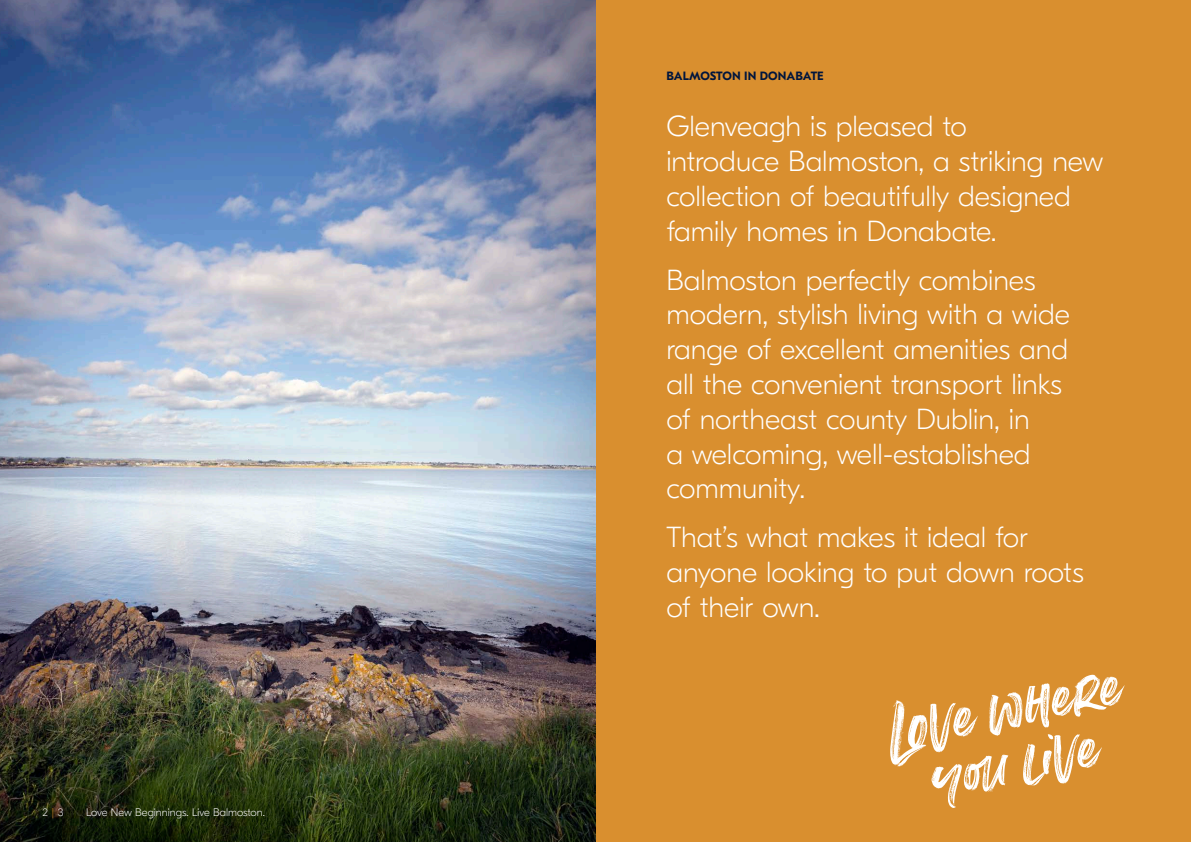
<style>
.page{position:relative;width:1191px;height:842px;background:#fff}
.page>*{position:absolute;margin:0;border:0;box-sizing:border-box;transform-origin:0 0}
.t1{font:100 29px/34.8px "GT Eesti Pro Display";color:#fff}
.t2{font:700 12px "GT Eesti Pro Text";letter-spacing:.01em;color:#00153d}
.t3{font:100 11px "GT Eesti Pro Display";color:#fff}
.s1{color:#d98f2f}
</style>
<div class="page">
<img style="left:0;top:0;width:595px;height:842px">
<div style="left:595px;top:0;width:596px;height:842px;background:#d98f2f"></div>
<p class="t3" style="left:43px;top:806px;width:22px">2<span class="s1">|</span>3</p>
<p class="t3" style="left:86px;top:806px;width:180px">Love New Beginnings. Live Balmoston.</p>
<p class="t2" style="left:666px;top:69px;width:159px">BALMOSTON IN DONABATE</p>
<p class="t1" style="left:666px;top:110px;width:438px">Glenveagh is pleased to<br>introduce Balmoston, a striking new collection of beautifully designed family homes in Donabate.</p>
<p class="t1" style="left:666px;top:263px;width:405px">Balmoston perfectly combines modern, stylish living with a wide range of excellent amenities and all the convenient transport links of northeast county Dublin, in<br>a welcoming, well-established community.</p>
<p class="t1" style="left:666px;top:521px;width:419px">That’s what makes it ideal for anyone looking to put down roots of their own.</p>
</div>
